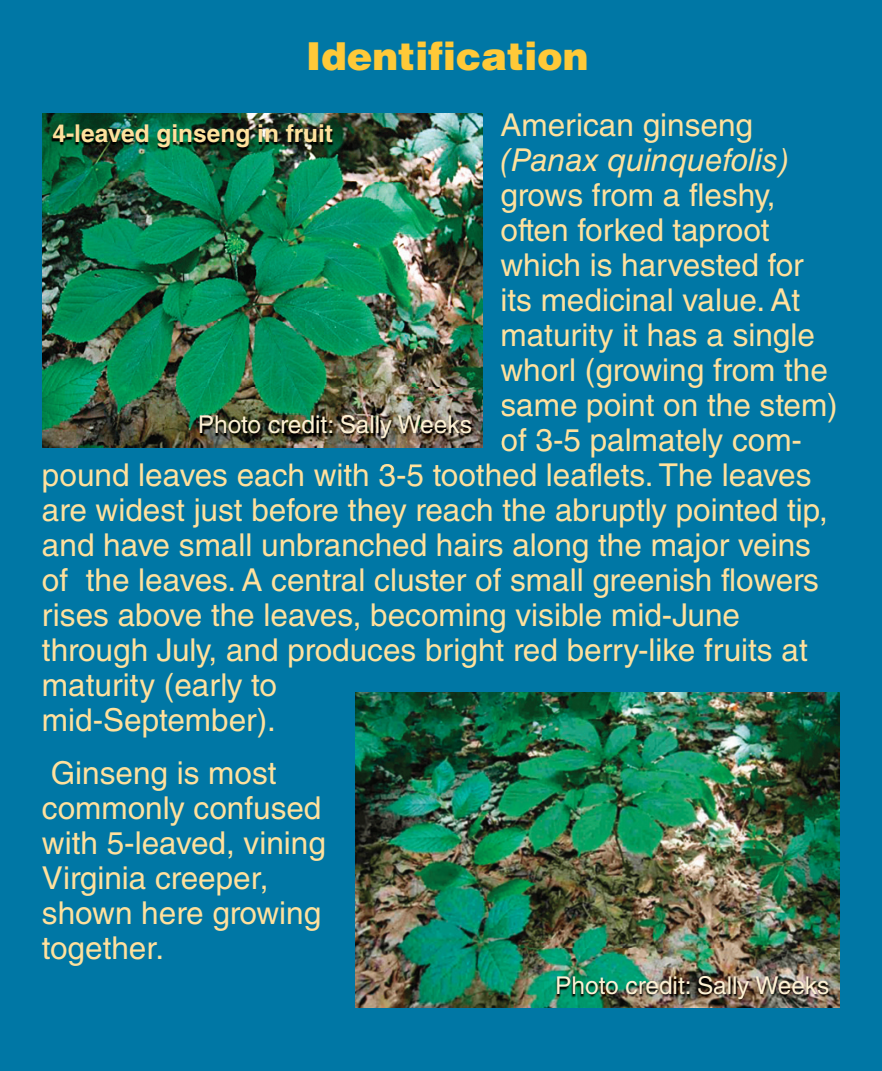
<style>
.page{position:relative;width:882px;height:1071px;background:#0077a5}
.page>*{position:absolute;margin:0;border:0;box-sizing:border-box;transform-origin:0 0}
.t1{font:900 38.5px "Helvetica LT Std";color:#ffc938}
.t2{font:31.5px/35px "Helvetica LT Std";color:#ffe19d}
.t3{font:italic 31.5px "Helvetica LT Std";color:#ffe19d}
.t4{font:24.5px "Helvetica LT Std";color:#fef2d5}
.t5{font:700 24.5px "Helvetica LT Std";color:#ffe19d}
</style>
<div class="page">
<img style="left:42px;top:114px;width:441px;height:333px">
<img style="left:356px;top:693px;width:484px;height:315px">
<img style="left:166px;top:388px;width:336px;height:80px">
<img style="left:523px;top:948px;width:317px;height:60px">
<img style="left:42px;top:113px;width:374px;height:67px">
<p class="t1" style="left:306px;top:42px;width:284px">Identification</p>
<p class="t2" style="left:500px;top:111px;width:254px">American ginseng</p>
<p class="t3" style="left:500px;top:149px;width:290px">(Panax quinquefolis)</p>
<p class="t2" style="left:500px;top:181px;width:277px">grows from a fleshy,</p>
<p class="t2" style="left:500px;top:216px;width:271px">often forked taproot</p>
<p class="t2" style="left:500px;top:251px;width:305px">which is harvested for</p>
<p class="t2" style="left:500px;top:286px;width:301px">its medicinal value. At</p>
<p class="t2" style="left:500px;top:321px;width:316px">maturity it has a single</p>
<p class="t2" style="left:500px;top:356px;width:329px">whorl (growing from the</p>
<p class="t2" style="left:500px;top:391px;width:339px">same point on the stem)</p>
<p class="t2" style="left:500px;top:426px;width:303px">of 3-5 palmately com-</p>
<p class="t2" style="left:42px;top:461px;width:771px">pound leaves each with 3-5 toothed leaflets. The leaves</p>
<p class="t2" style="left:42px;top:496px;width:788px">are widest just before they reach the abruptly pointed tip,</p>
<p class="t2" style="left:42px;top:531px;width:770px">and have small unbranched hairs along the major veins</p>
<p class="t2" style="left:42px;top:566px;width:778px">of the leaves. A central cluster of small greenish flowers</p>
<p class="t2" style="left:42px;top:601px;width:700px">rises above the leaves, becoming visible mid-June</p>
<p class="t2" style="left:42px;top:636px;width:767px">through July, and produces bright red berry-like fruits at</p>
<p class="t2" style="left:42px;top:671px;width:236px">maturity (early to</p>
<p class="t2" style="left:42px;top:706px;width:235px">mid-September).</p>
<p class="t2" style="left:42px;top:758px;width:285px">Ginseng is most commonly confused with 5-leaved, vining<br>Virginia creeper, shown here growing together.</p>
<p class="t5" style="left:52px;top:124px;width:282px">4-leaved ginseng in fruit</p>
<p class="t4" style="left:198px;top:415px;width:276px">Photo credit: Sally Weeks</p>
<p class="t4" style="left:555px;top:976px;width:276px">Photo credit: Sally Weeks</p>
</div>
